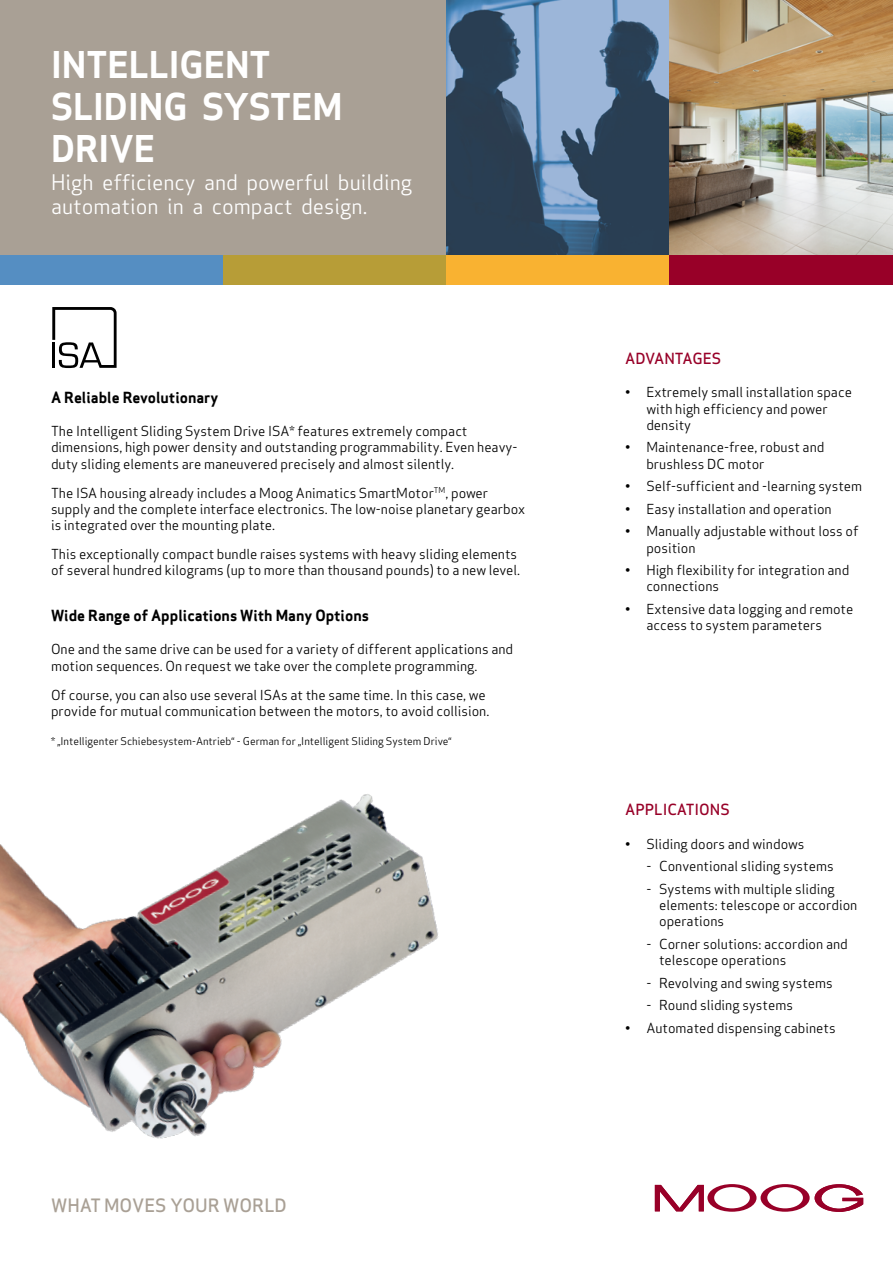
<style>
.page{position:relative;width:893px;height:1263px;background:#fff}
.page>*{position:absolute;margin:0;border:0;box-sizing:border-box;transform-origin:0 0}
.Datasheet_-_Product{font:700 36px/42px "Apex Sans";color:#fff}
.Datasheet_-_Product-2{font:21px/24px "Apex Sans";color:#fff}
.Datasheet_-_Themelin{font:500 18px "Apex Sans";color:#a9a095}
.header_black{font:700 15px "Apex Sans";color:#000}
.Datasheet_-_Subchapt{font:500 15px "Apex Sans";color:#980028}
.Body{font:13.5px/16.2px "Apex Sans";color:#000}
.header_black-2{font:13.5px/16.2px "Apex Sans";color:#000}
.header_black-3{font:10.5px "Apex Sans";color:#000}
</style>
<div class="page">
<div style="left:0;top:0;width:893px;height:268px;background:#a9a095"></div>
<svg style="left:655px;top:1184px;width:208px;height:28px"></svg>
<img style="left:446px;top:0;width:224px;height:255px">
<img style="left:670px;top:0;width:223px;height:255px">
<div style="left:0;top:255px;width:223px;height:30px;background:#558ec2"></div>
<div style="left:223px;top:255px;width:223px;height:30px;background:#b79d37"></div>
<div style="left:446px;top:255px;width:224px;height:30px;background:#f9b231"></div>
<div style="left:670px;top:255px;width:223px;height:30px;background:#980028"></div>
<img style="left:0;top:794px;width:438px;height:345px">
<svg style="left:52px;top:307px;width:65px;height:61px"></svg>
<hr style="left:52px;top:342px;width:3px;height:26px;background:#000">
<p class="Datasheet_-_Product" style="left:51px;top:44px;width:293px">INTELLIGENT<br>SLIDING SYSTEM<br>DRIVE</p>
<p class="Datasheet_-_Product-2" style="left:51px;top:169px;width:363px">High efficiency and powerful building automation in a compact design.</p>
<p class="header_black" style="left:51px;top:388px;width:169px">A Reliable Revolutionary</p>
<p class="Body" style="left:51px;top:422px;width:468px">The Intelligent Sliding System Drive ISA* features extremely compact dimensions, high power density and outstanding programmability. Even heavy&shy;duty sliding elements are maneuvered precisely and almost silently.</p>
<p class="Body" style="left:51px;top:483px;width:475px">The ISA housing already includes a Moog Animatics SmartMotor<sup>TM</sup>, power supply and the complete interface electronics. The low-noise planetary gearbox is integrated over the mounting plate.</p>
<p class="Body" style="left:51px;top:545px;width:471px">This exceptionally compact bundle raises systems with heavy sliding elements of several hundred kilograms (up to more than thousand pounds) to a new level.</p>
<p class="header_black" style="left:51px;top:606px;width:320px">Wide Range of Applications With Many Options</p>
<p class="header_black-2" style="left:51px;top:640px;width:464px">One and the same drive can be used for a variety of different applications and motion sequences. On request we take over the complete programming.</p>
<p class="header_black-2" style="left:51px;top:685px;width:440px">Of course, you can also use several ISAs at the same time. In this case, we provide for mutual communication between the motors, to avoid collision.</p>
<p class="header_black-3" style="left:51px;top:732px;width:402px">* „Intelligenter Schiebesystem-Antrieb“ - German for „Intelligent Sliding System Drive“</p>
<p class="Datasheet_-_Themelin" style="left:51px;top:1189px;width:237px">WHAT MOVES YOUR WORLD</p>
<p class="Datasheet_-_Subchapt" style="left:625px;top:345px;width:98px">ADVANTAGES</p>
<p class="Body" style="left:646px;top:383px;width:207px;text-indent:-21px">• Extremely small installation space with high efficiency and power density</p>
<p class="Body" style="left:646px;top:438px;width:180px;text-indent:-21px">• Maintenance-free, robust and brushless DC motor</p>
<p class="Body" style="left:625px;top:477px;width:239px">• Self-sufficient and -learning system</p>
<p class="Body" style="left:625px;top:499px;width:208px">• Easy installation and operation</p>
<p class="Body" style="left:646px;top:522px;width:214px;text-indent:-21px">• Manually adjustable without loss of position</p>
<p class="Body" style="left:646px;top:561px;width:205px;text-indent:-21px">• High flexibility for integration and connections</p>
<p class="Body" style="left:646px;top:599px;width:209px;text-indent:-21px">• Extensive data logging and remote access to system parameters</p>
<p class="Datasheet_-_Subchapt" style="left:625px;top:797px;width:106px">APPLICATIONS</p>
<p class="Body" style="left:625px;top:834px;width:181px">• Sliding doors and windows</p>
<p class="Body" style="left:646px;top:857px;width:189px">- Conventional sliding systems</p>
<p class="Body" style="left:659px;top:879px;width:200px;text-indent:-13px">- Systems with multiple sliding elements: telescope or accordion operations</p>
<p class="Body" style="left:659px;top:934px;width:190px;text-indent:-13px">- Corner solutions: accordion and telescope operations</p>
<p class="Body" style="left:646px;top:973px;width:188px">- Revolving and swing systems</p>
<p class="Body" style="left:646px;top:996px;width:148px">- Round sliding systems</p>
<p class="Body" style="left:625px;top:1018px;width:212px">• Automated dispensing cabinets</p>
</div>
